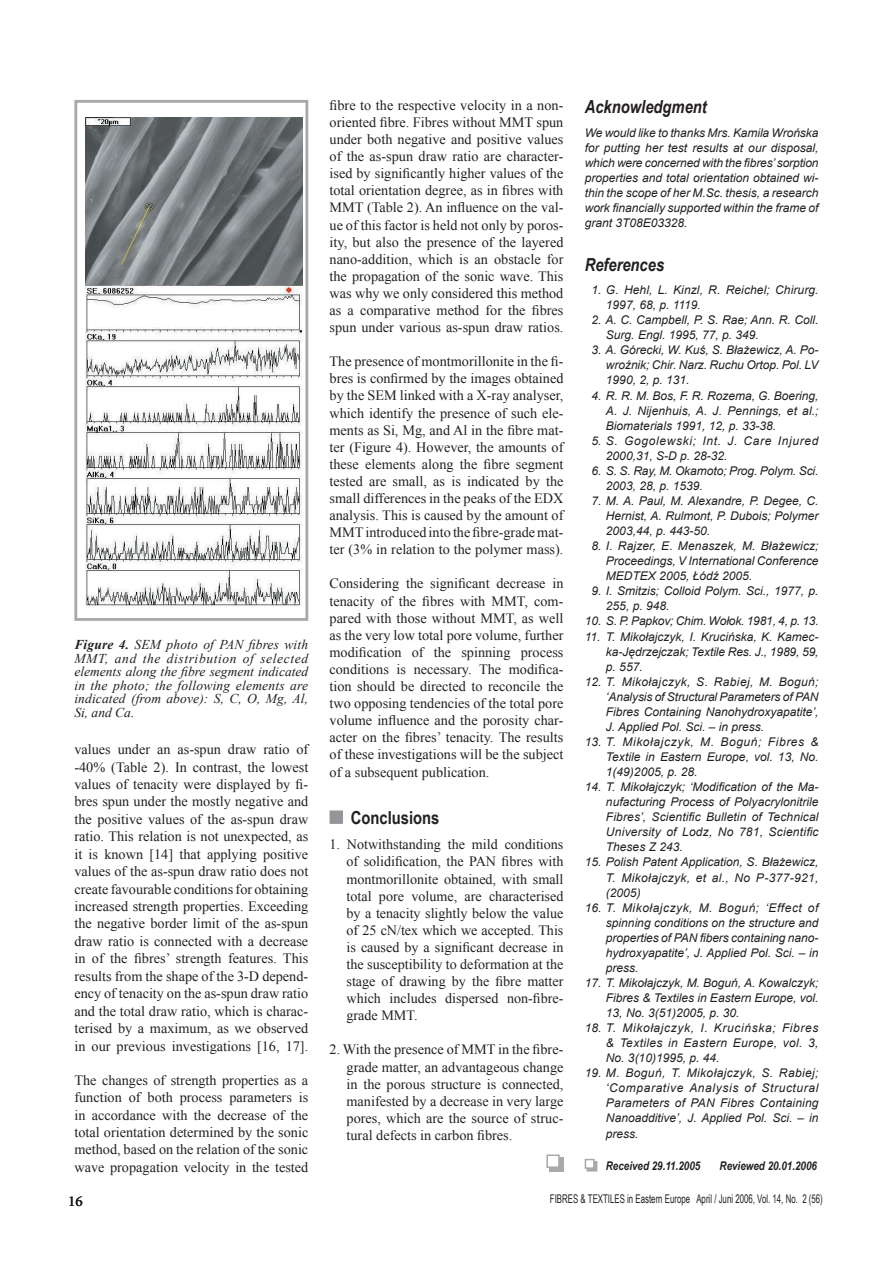
<style>
.page{position:relative;width:893px;height:1263px;background:#fff}
.page>*{position:absolute;margin:0;border:0;box-sizing:border-box;transform-origin:0 0}
.Podtytuł_1{font:italic 700 18px "Arial Narrow";color:#231f20}
.Podtytuł_1-2{font:700 18px "Arial Narrow";color:#231f20}
.t1{font:15px "Minion Pro";color:#231f20}
.Normalny{font:14.25px/17.1px "Times New Roman";color:#231f20;text-align:justify}
.Podpis{font:italic 13.5px/13.5px "Times New Roman";letter-spacing:.01em;color:#231f20;text-align:justify}
.refer{font:italic 12px/15px "Arial";color:#231f20;text-align:justify}
.t2{font:12px "Arial Narrow";color:#231f20;scale:.8 1}
.refer-2{font:italic 12px/15px "Arial";letter-spacing:.055em;color:#231f20}
.t3{font:italic 700 12px "Arial Narrow";color:#231f20}
.s1{font-weight:700}
.s2{color:#939598}
</style>
<div class="page">
<div style="left:330px;top:810px;width:13px;height:14px;border:3px solid #939598"></div>
<div style="left:549px;top:1157px;width:14px;height:14px;background:#a8a9ad"></div>
<div style="left:547px;top:1155px;width:12px;height:12px;background:#fff"></div>
<div style="left:546px;top:1154px;width:14px;height:14px;border:2px solid #a8a9ad"></div>
<div style="left:587px;top:1161px;width:10px;height:10px;border:2px solid #a8a9ad"></div>
<div style="left:585px;top:1159px;width:9px;height:9px;background:#fff"></div>
<div style="left:585px;top:1159px;width:10px;height:10px;border:2px solid #a8a9ad"></div>
<img style="left:85px;top:117px;width:217px;height:490px">
<div style="left:74px;top:100px;width:234px;height:521px;border:3px solid #a8a9ad"></div>
<p class="Podpis" style="left:74px;top:638px;width:235px"><span class="s1">Figure 4.</span> SEM photo of PAN fibres with MMT, and the distribution of selected elements along the fibre segment indicated in the photo; the following elements are indicated (from above): S, C, O, Mg, Al, Si, and Ca.</p>
<p class="Normalny" style="left:74px;top:740px;width:235px">values under an as-spun draw ratio of -40% (Table 2). In contrast, the lowest values of tenacity were displayed by fi&shy;bres spun under the mostly negative and the positive values of the as-spun draw ratio. This relation is not unexpected, as it is known [14] that applying positive values of the as-spun draw ratio does not create favourable conditions for obtaining increased strength properties. Exceeding the negative border limit of the as-spun draw ratio is connected with a decrease in of the fibres’ strength features. This results from the shape of the 3-D depend&shy;ency of tenacity on the as-spun draw ratio and the total draw ratio, which is charac&shy;terised by a maximum, as we observed in our previous investigations [16, 17].</p>
<p class="Normalny" style="left:74px;top:1071px;width:235px">The changes of strength properties as a function of both process parameters is in accordance with the decrease of the total orientation determined by the sonic method, based on the relation of the sonic wave propagation velocity in the tested</p>
<p class="Normalny" style="left:330px;top:96px;width:235px">fibre to the respective velocity in a non&shy;oriented fibre. Fibres without MMT spun under both negative and positive values of the as-spun draw ratio are character&shy;ised by significantly higher values of the total orientation degree, as in fibres with MMT (Table 2). An influence on the val&shy;ue of this factor is held not only by poros&shy;ity, but also the presence of the layered nano-addition, which is an obstacle for the propagation of the sonic wave. This was why we only considered this method as a comparative method for the fibres spun under various as-spun draw ratios.</p>
<p class="Normalny" style="left:330px;top:353px;width:235px">The presence of montmorillonite in the fi&shy;bres is confirmed by the images obtained by the SEM linked with a X-ray analyser, which identify the presence of such ele&shy;ments as Si, Mg, and Al in the fibre mat&shy;ter (Figure 4). However, the amounts of these elements along the fibre segment tested are small, as is indicated by the small differences in the peaks of the EDX analysis. This is caused by the amount of MMT introduced into the fibre-grade mat&shy;ter (3% in relation to the polymer mass).</p>
<p class="Normalny" style="left:330px;top:575px;width:235px">Considering the significant decrease in tenacity of the fibres with MMT, com&shy;pared with those without MMT, as well as the very low total pore volume, further modification of the spinning process conditions is necessary. The modifica&shy;tion should be directed to reconcile the two opposing tendencies of the total pore volume influence and the porosity char&shy;acter on the fibres’ tenacity. The results of these investigations will be the subject of a subsequent publication.</p>
<p class="Podtytuł_1-2" style="left:330px;top:804px;width:111px"><span class="s2">■</span> Conclusions</p>
<p class="Normalny" style="left:347px;top:836px;width:218px;text-indent:-17px">1. Notwithstanding the mild conditions of solidification, the PAN fibres with montmorillonite obtained, with small total pore volume, are characterised by a tenacity slightly below the value of 25 cN/tex which we accepted. This is caused by a significant decrease in the susceptibility to deformation at the stage of drawing by the fibre matter which includes dispersed non-fibre&shy;grade MMT.</p>
<p class="Normalny" style="left:347px;top:1041px;width:218px;text-indent:-17px">2. With the presence of MMT in the fibre&shy;grade matter, an advantageous change in the porous structure is connected, manifested by a decrease in very large pores, which are the source of struc&shy;tural defects in carbon fibres.</p>
<p class="Podtytuł_1" style="left:585px;top:93px;width:124px">Acknowledgment</p>
<p class="refer" style="left:585px;top:125px;width:235px">We would like to thanks Mrs. Kamila Wrońska for putting her test results at our disposal, which were concerned with the fibres’ sorption properties and total orientation obtained wi&shy;thin the scope of her M.Sc. thesis, a research work financially supported within the frame of grant 3T08E03328.</p>
<p class="Podtytuł_1" style="left:585px;top:251px;width:81px">References</p>
<p class="refer" style="left:606px;top:283px;width:214px;text-indent:-15px">1. G. Hehl, L. Kinzl, R. Reichel; Chirurg.<br>1997, 68, p. 1119.</p>
<p class="refer" style="left:606px;top:313px;width:214px;text-indent:-15px">2. A. C. Campbell, P. S. Rae; Ann. R. Coll.<br>Surg. Engl. 1995, 77, p. 349.</p>
<p class="refer" style="left:606px;top:343px;width:214px;text-indent:-15px">3. A. Górecki, W. Kuś, S. Błażewicz, A. Po&shy;wroźnik; Chir. Narz. Ruchu Ortop. Pol. LV 1990, 2, p. 131.</p>
<p class="refer" style="left:606px;top:388px;width:214px;text-indent:-15px">4. R. R. M. Bos, F. R. Rozema, G. Boering, A. J. Nijenhuis, A. J. Pennings, et al.; Biomaterials 1991, 12, p. 33-38.</p>
<p class="refer-2" style="left:606px;top:433px;width:214px;text-indent:-15px">5. S. Gogolewski; Int. J. Care Injured<br>2000,31, S-D p. 28-32.</p>
<p class="refer" style="left:606px;top:463px;width:214px;text-indent:-15px">6. S. S. Ray, M. Okamoto; Prog. Polym. Sci.<br>2003, 28, p. 1539.</p>
<p class="refer" style="left:606px;top:493px;width:214px;text-indent:-15px">7. M. A. Paul, M. Alexandre, P. Degee, C.<br>Hernist, A. Rulmont, P. Dubois; Polymer 2003,44, p. 443-50.</p>
<p class="refer" style="left:606px;top:539px;width:214px;text-indent:-15px">8. I. Rajzer, E. Menaszek, M. Błażewicz; Proceedings, V International Conference MEDTEX 2005, Łódź 2005.</p>
<p class="refer" style="left:606px;top:584px;width:214px;text-indent:-15px">9. I. Smitzis; Colloid Polym. Sci., 1977, p.<br>255, p. 948.</p>
<p class="refer" style="left:585px;top:614px;width:236px">10. S. P. Papkov; Chim. Wołok. 1981, 4, p. 13.</p>
<p class="refer" style="left:606px;top:629px;width:214px;text-indent:-21px">11. T. Mikołajczyk, I. Krucińska, K. Kamec&shy;ka-Jędrzejczak; Textile Res. J., 1989, 59, p. 557.</p>
<p class="refer" style="left:606px;top:674px;width:214px;text-indent:-21px">12. T. Mikołajczyk, S. Rabiej, M. Boguń; ‘Analysis of Structural Parameters of PAN Fibres Containing Nanohydroxyapatite’, J. Applied Pol. Sci. – in press.</p>
<p class="refer" style="left:606px;top:734px;width:214px;text-indent:-21px">13. T. Mikołajczyk, M. Boguń; Fibres &amp; Textile in Eastern Europe, vol. 13, No.<br>1(49)2005, p. 28.</p>
<p class="refer" style="left:606px;top:779px;width:214px;text-indent:-21px">14. T. Mikołajczyk; ‘Modification of the Ma&shy;nufacturing Process of Polyacrylonitrile Fibres’, Scientific Bulletin of Technical University of Lodz, No 781, Scientific Theses Z 243.</p>
<p class="refer" style="left:606px;top:855px;width:214px;text-indent:-21px">15. Polish Patent Application, S. Błażewicz, T. Mikołajczyk, et al., No P-377-921, (2005)</p>
<p class="refer" style="left:606px;top:900px;width:214px;text-indent:-21px">16. T. Mikołajczyk, M. Boguń; ‘Effect of spinning conditions on the structure and properties of PAN fibers containing nano&shy;hydroxyapatite’, J. Applied Pol. Sci. – in press.</p>
<p class="refer" style="left:606px;top:975px;width:214px;text-indent:-21px">17. T. Mikołajczyk, M. Boguń, A. Kowalczyk; Fibres &amp; Textiles in Eastern Europe, vol.<br>13, No. 3(51)2005, p. 30.</p>
<p class="refer" style="left:606px;top:1020px;width:214px;text-indent:-21px">18. T. Mikołajczyk, I. Krucińska; Fibres &amp; Textiles in Eastern Europe, vol. 3, No. 3(10)1995, p. 44.</p>
<p class="refer" style="left:606px;top:1066px;width:214px;text-indent:-21px">19. M. Boguń, T. Mikołajczyk, S. Rabiej; ‘Comparative Analysis of Structural Parameters of PAN Fibres Containing Nanoadditive’, J. Applied Pol. Sci. – in press.</p>
<p class="t3" style="left:606px;top:1157px;width:96px">Received 29.11.2005</p>
<p class="t3" style="left:720px;top:1157px;width:99px">Reviewed 20.01.2006</p>
<p class="t1" style="left:68px;top:1192px;width:16px">16</p>
<p class="t2" style="left:550px;top:1190px;width:343px">FIBRES &amp; TEXTILES in Eastern Europe April / Juni 2006, Vol. 14, No. 2 (56)</p>
</div>
